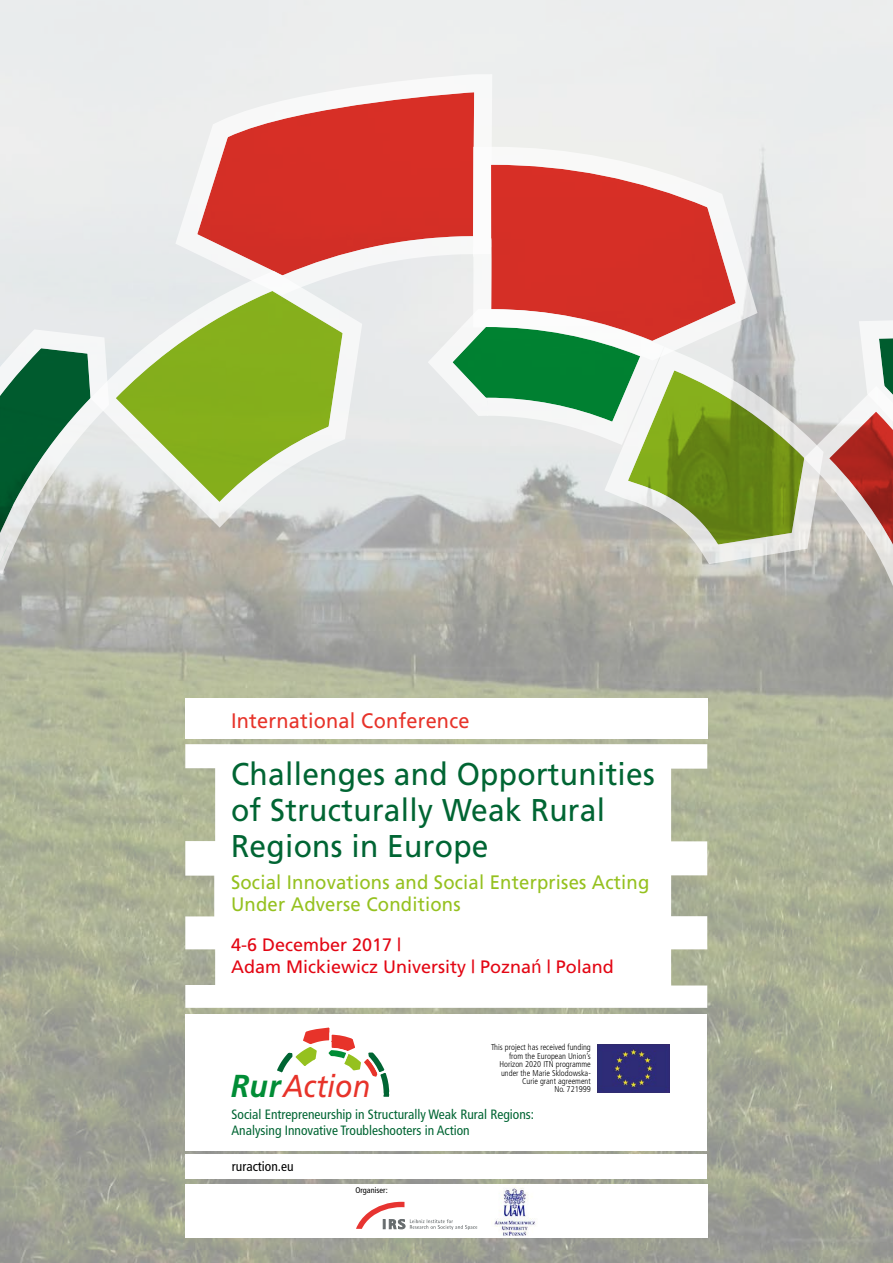
<style>
.page{position:relative;width:893px;height:1263px;background:#fff}
.page>*{position:absolute;margin:0;border:0;box-sizing:border-box;transform-origin:0 0}
.t1{font:italic 31.65px "Frutiger";color:#e7332a;scale:.9 1}
.t2{font:31.5px/36px "Frutiger";letter-spacing:.01em;color:#006533;scale:.95 1}
.t3{font:21px "Frutiger";letter-spacing:.01em;color:#e7332a;scale:.95 1}
.t4{font:19.5px/22.5px "Frutiger";letter-spacing:.01em;color:#95c11f;scale:.95 1}
.t5{font:18px/22.5px "Frutiger";color:#e30613}
.t6{font:condensed 13.5px/16.2px "Frutiger";color:#006533}
.t7{font:condensed 13.5px "Frutiger";color:#000}
.t8{font:300 condensed 8.4px/8.4px "Frutiger";color:#000;text-align:right}
.t9{font:condensed 8.25px "Frutiger";color:#000}
.s1{font-family:"Calibri";font-size:20.25px}
.s2{font-weight:700;font-size:31.8px;color:#008d36}
</style>
<div class="page">
<img style="left:0;top:0;width:893px;height:1263px">
<div style="left:186px;top:1014px;width:521px;height:136px;background:#fff"></div>
<div style="left:185px;top:1154px;width:522px;height:25px;background:#fff"></div>
<div style="left:185px;top:698px;width:523px;height:41px;background:#fff"></div>
<div style="left:185px;top:1184px;width:523px;height:53px;background:#fff"></div>
<svg style="left:185px;top:744px;width:522px;height:264px"></svg>
<img style="left:597px;top:1044px;width:73px;height:48px">
<svg style="left:356px;top:1202px;width:121px;height:28px"></svg>
<img style="left:494px;top:1186px;width:41px;height:50px">
<svg style="left:0;top:319px;width:123px;height:257px;background:#82a490"></svg>
<svg style="left:164px;top:65px;width:337px;height:232px"></svg>
<svg style="left:464px;top:138px;width:306px;height:27px"></svg>
<svg style="left:78px;top:260px;width:295px;height:269px"></svg>
<svg style="left:415px;top:165px;width:478px;height:456px;background:#c7a59d"></svg>
<svg style="left:593px;top:336px;width:242px;height:230px;background:#abbc8f"></svg>
<svg style="left:277px;top:1027px;width:113px;height:70px"></svg>
<h3 class="t3" style="left:231px;top:708px;width:253px">International Conference</h3>
<h2 class="t2" style="left:231px;top:756px;width:448px">Challenges and Opportunities of Structurally Weak Rural<br>Regions in Europe</h2>
<h3 class="t4" style="left:231px;top:870px;width:442px">Social Innovations and Social Enterprises Acting<br>Under Adverse Conditions</h3>
<h3 class="t5" style="left:231px;top:933px;width:384px">4-6 December 2017 |<br>Adam Mickiewicz University | Pozna<span class="s1">ń</span> | Poland</h3>
<p class="t8" style="left:491px;top:1043px;width:101px">This project has received funding from the European Union’s<br>Horizon 2020 ITN programme under the Marie Sklodowska-<br>Curie grant agreement<br>No. 721999</p>
<h3 class="t6" style="left:232px;top:1106px;width:304px">Social Entrepreneurship in Structurally Weak Rural Regions:<br>Analysing Innovative Troubleshooters in Action</h3>
<h3 class="t7" style="left:232px;top:1158px;width:63px">ruraction.eu</h3>
<p class="t9" style="left:355px;top:1186px;width:34px">Organiser:</p>
<h1 class="t1" style="left:231px;top:1067px;width:156px"><span class="s2">Rur</span>Action</h1>
</div>
